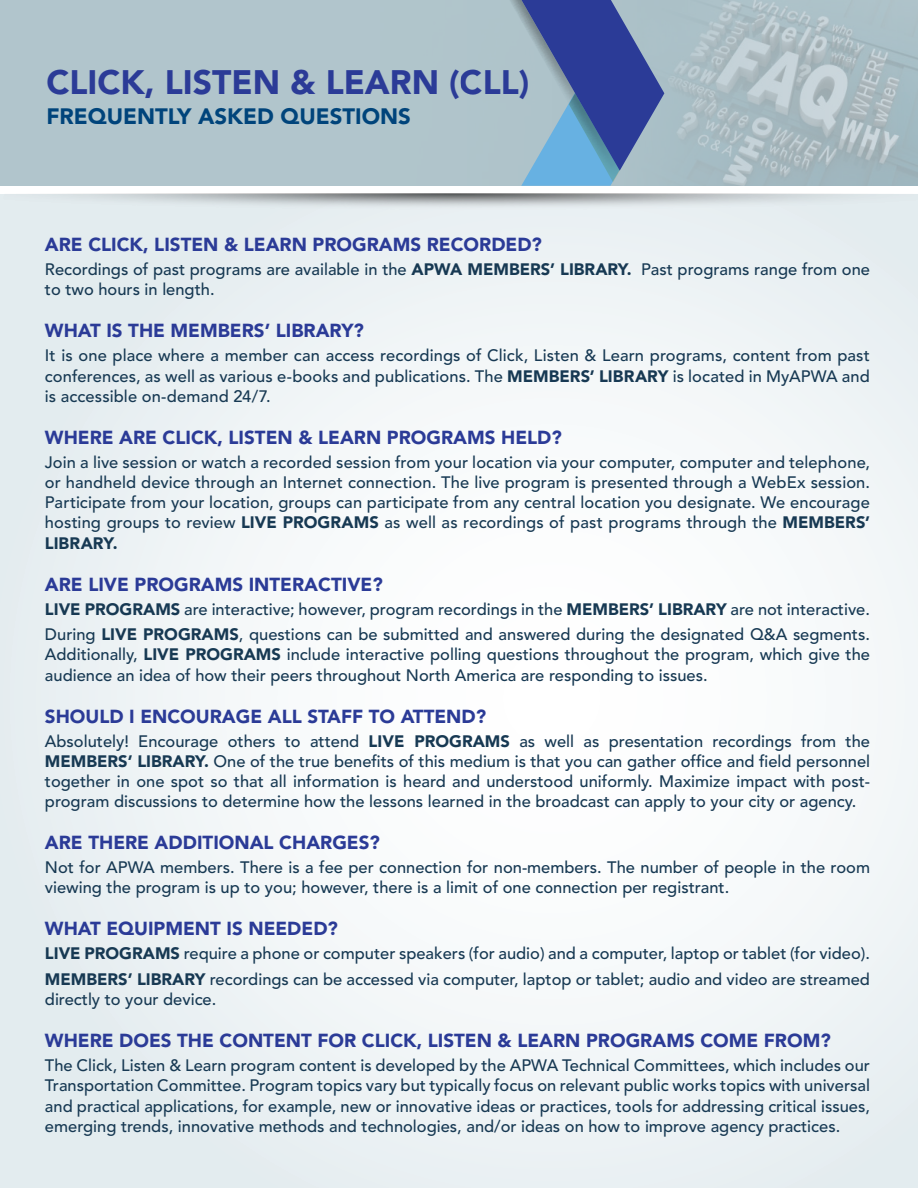
<style>
.page{position:relative;width:918px;height:1188px;background:#fff}
.page>*{position:absolute;margin:0;border:0;box-sizing:border-box;transform-origin:0 0}
.t1{font:900 33.6px "Avenir";color:#2b3b97}
.t2{font:900 22.2px "Avenir";color:#00447b}
.t3{font:900 18.75px "Avenir";color:#2b3b97}
.t4{font:500 16.5px/20.2px "Avenir";color:#173953}
.s1{font-weight:900}
</style>
<div class="page">
<div style="left:0;top:194px;width:918px;height:994px;background:linear-gradient(to right,#ebf1f3,#f6f9fa)"></div>
<div style="left:0;top:0;width:918px;height:186px;background:#b1c5cc"></div>
<img style="left:664px;top:0;width:254px;height:186px">
<img style="left:0;top:193px;width:918px;height:18px">
<svg style="left:521px;top:0;width:143px;height:186px"></svg>
<img style="left:510px;top:0;width:65px;height:104px">
<img style="left:569px;top:94px;width:51px;height:88px">
<h1 class="t1" style="left:46px;top:62px;width:485px">CLICK, LISTEN &amp; LEARN (CLL)</h1>
<h2 class="t2" style="left:46px;top:103px;width:366px">FREQUENTLY ASKED QUESTIONS</h2>
<p class="t3" style="left:45px;top:233px;width:499px">ARE CLICK, LISTEN &amp; LEARN PROGRAMS RECORDED?</p>
<p class="t4" style="left:45px;top:260px;width:827px">Recordings of past programs are available in the <span class="s1">APWA MEMBERS’ LIBRARY.</span> Past programs range from one to two hours in length.</p>
<p class="t3" style="left:45px;top:319px;width:321px">WHAT IS THE MEMBERS’ LIBRARY?</p>
<p class="t4" style="left:45px;top:346px;width:827px;text-align:justify">It is one place where a member can access recordings of Click, Listen &amp; Learn programs, content from past conferences, as well as various e-books and publications. The <span class="s1">MEMBERS’ LIBRARY</span> is located in MyAPWA and is accessible on-demand 24/7.</p>
<p class="t3" style="left:45px;top:426px;width:518px">WHERE ARE CLICK, LISTEN &amp; LEARN PROGRAMS HELD?</p>
<p class="t4" style="left:45px;top:452px;width:827px;text-align:justify">Join a live session or watch a recorded session from your location via your computer, computer and telephone, or handheld device through an Internet connection. The live program is presented through a WebEx session.<br>Participate from your location, groups can participate from any central location you designate. We encourage hosting groups to review <span class="s1">LIVE PROGRAMS</span> as well as recordings of past programs through the <span class="s1">MEMBERS’ LIBRARY.</span></p>
<p class="t3" style="left:45px;top:573px;width:339px">ARE LIVE PROGRAMS INTERACTIVE?</p>
<p class="t4" style="left:45px;top:596px;width:827px;line-height:25.7px"><span class="s1">LIVE PROGRAMS</span> are interactive; however, program recordings in the <span class="s1">MEMBERS’ LIBRARY</span> are not interactive.<br>During <span class="s1">LIVE PROGRAMS</span>, questions can be submitted and answered during the designated Q&amp;A segments.</p>
<p class="t4" style="left:45px;top:645px;width:827px">Additionally, <span class="s1">LIVE PROGRAMS</span> include interactive polling questions throughout the program, which give the audience an idea of how their peers throughout North America are responding to issues.</p>
<p class="t3" style="left:45px;top:705px;width:443px">SHOULD I ENCOURAGE ALL STAFF TO ATTEND?</p>
<p class="t4" style="left:45px;top:731px;width:827px;text-align:justify">Absolutely! Encourage others to attend <span class="s1">LIVE PROGRAMS</span> as well as presentation recordings from the <span class="s1">MEMBERS’ LIBRARY.</span> One of the true benefits of this medium is that you can gather office and field personnel together in one spot so that all information is heard and understood uniformly. Maximize impact with post&shy;program discussions to determine how the lessons learned in the broadcast can apply to your city or agency.</p>
<p class="t3" style="left:45px;top:831px;width:337px">ARE THERE ADDITIONAL CHARGES?</p>
<p class="t4" style="left:45px;top:858px;width:827px">Not for APWA members. There is a fee per connection for non-members. The number of people in the room viewing the program is up to you; however, there is a limit of one connection per registrant.</p>
<p class="t3" style="left:45px;top:917px;width:295px">WHAT EQUIPMENT IS NEEDED?</p>
<p class="t4" style="left:45px;top:941px;width:827px;line-height:25.7px"><span class="s1">LIVE PROGRAMS</span> require a phone or computer speakers (for audio) and a computer, laptop or tablet (for video).<br><span class="s1">MEMBERS’ LIBRARY</span> recordings can be accessed via computer, laptop or tablet; audio and video are streamed</p>
<p class="t4" style="left:45px;top:990px;width:173px">directly to your device.</p>
<p class="t3" style="left:45px;top:1029px;width:787px">WHERE DOES THE CONTENT FOR CLICK, LISTEN &amp; LEARN PROGRAMS COME FROM?</p>
<p class="t4" style="left:45px;top:1056px;width:827px;text-align:justify">The Click, Listen &amp; Learn program content is developed by the APWA Technical Committees, which includes our Transportation Committee. Program topics vary but typically focus on relevant public works topics with universal and practical applications, for example, new or innovative ideas or practices, tools for addressing critical issues, emerging trends, innovative methods and technologies, and/or ideas on how to improve agency practices.</p>
</div>
